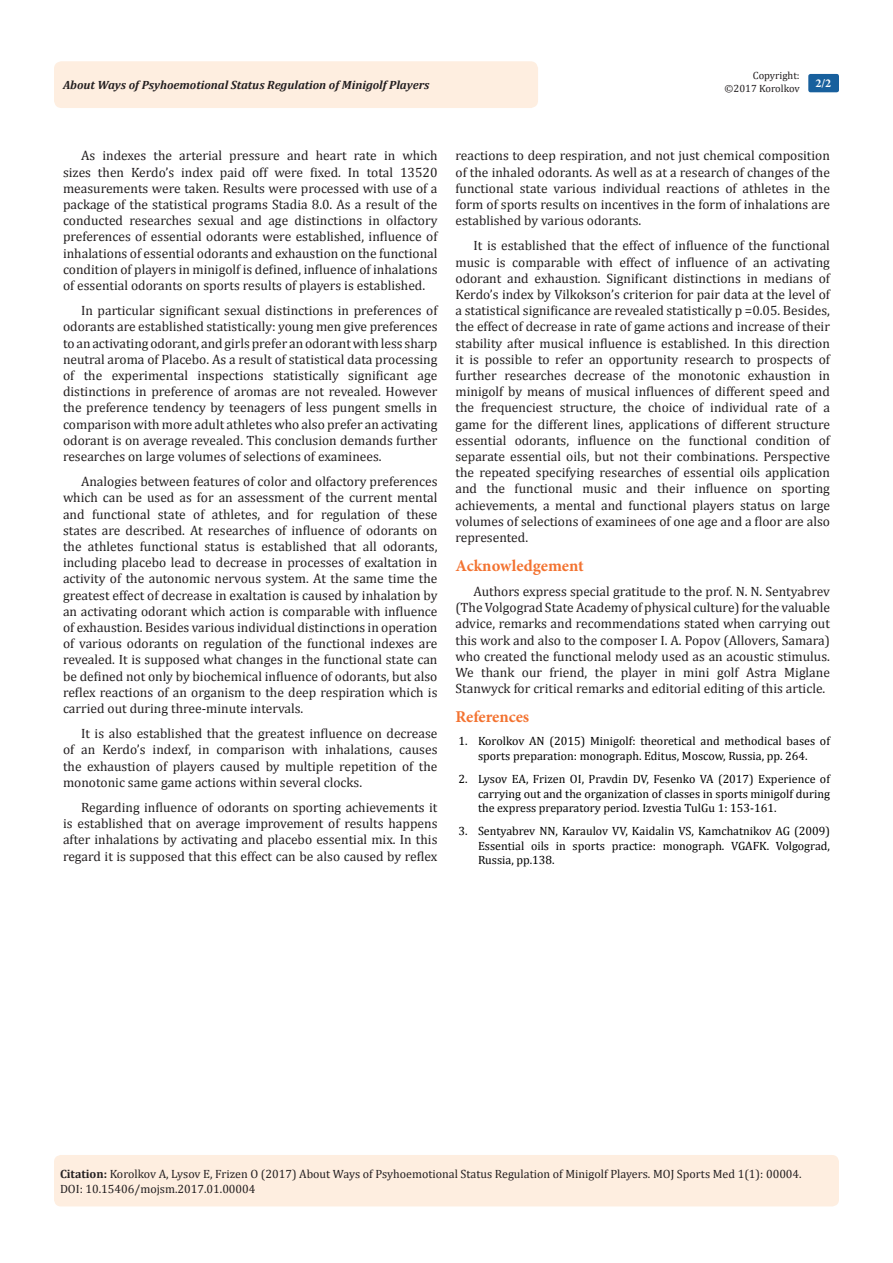
<style>
.page{position:relative;width:893px;height:1263px;background:#fff}
.page>*{position:absolute;margin:0;border:0;box-sizing:border-box;transform-origin:0 0}
.List_Paragraph{font:700 16.5px "Minion Pro";color:#f37331}
.t1{font:13.5px/16.2px "Cambria";color:#231f20;text-align:justify}
.t2{font:12px/14.4px "Cambria";color:#000;text-align:justify}
.Citation{font:12px "Cambria";color:#231f20}
.t3{font:italic 700 12px "Cambria";color:#231f20}
.t4{font:700 12px "Minion Pro";color:#fff}
.t5{font:10.5px/12.6px "Cambria";color:#231f20;text-align:right}
.s1{font-weight:700}
</style>
<div class="page">
<div style="left:54px;top:1155px;width:785px;height:51px;background:#feeee0;border-radius:7px"></div>
<div style="left:54px;top:61px;width:484px;height:47px;background:#feeee0;border-radius:8px"></div>
<div style="left:808px;top:74px;width:31px;height:18px;background:#18609d;border-radius:2px"></div>
<p class="t5" style="left:725px;top:69px;width:77px">Copyright: ©2017 Korolkov</p>
<p class="t3" style="left:63px;top:77px;width:368px">About Ways of Psyhoemotional Status Regulation of Minigolf Players</p>
<p class="t4" style="left:815px;top:75px;width:17px">2/2</p>
<p class="t1" style="left:63px;top:148px;width:376px;text-indent:18px">As indexes the arterial pressure and heart rate in which sizes then Kerdo’s index paid off were fixed. In total 13520 measurements were taken. Results were processed with use of a package of the statistical programs Stadia 8.0. As a result of the conducted researches sexual and age distinctions in olfactory preferences of essential odorants were established, influence of inhalations of essential odorants and exhaustion on the functional condition of players in minigolf is defined, influence of inhalations of essential odorants on sports results of players is established.</p>
<p class="t1" style="left:63px;top:302px;width:376px;text-indent:18px">In particular significant sexual distinctions in preferences of odorants are established statistically: young men give preferences to an activating odorant, and girls prefer an odorant with less sharp neutral aroma of Placebo. As a result of statistical data processing of the experimental inspections statistically significant age distinctions in preference of aromas are not revealed. However the preference tendency by teenagers of less pungent smells in comparison with more adult athletes who also prefer an activating odorant is on average revealed. This conclusion demands further researches on large volumes of selections of examinees.</p>
<p class="t1" style="left:63px;top:473px;width:376px;text-indent:18px">Analogies between features of color and olfactory preferences which can be used as for an assessment of the current mental and functional state of athletes, and for regulation of these states are described. At researches of influence of odorants on the athletes functional status is established that all odorants, including placebo lead to decrease in processes of exaltation in activity of the autonomic nervous system. At the same time the greatest effect of decrease in exaltation is caused by inhalation by an activating odorant which action is comparable with influence of exhaustion. Besides various individual distinctions in operation of various odorants on regulation of the functional indexes are revealed. It is supposed what changes in the functional state can be defined not only by biochemical influence of odorants, but also reflex reactions of an organism to the deep respiration which is carried out during three-minute intervals.</p>
<p class="t1" style="left:63px;top:725px;width:376px;text-indent:18px">It is also established that the greatest influence on decrease of an Kerdo’s indexf, in comparison with inhalations, causes the exhaustion of players caused by multiple repetition of the monotonic same game actions within several clocks.</p>
<p class="t1" style="left:63px;top:799px;width:376px;text-indent:18px">Regarding influence of odorants on sporting achievements it is established that on average improvement of results happens after inhalations by activating and placebo essential mix. In this regard it is supposed that this effect can be also caused by reflex</p>
<p class="t1" style="left:455px;top:148px;width:376px">reactions to deep respiration, and not just chemical composition of the inhaled odorants. As well as at a research of changes of the functional state various individual reactions of athletes in the form of sports results on incentives in the form of inhalations are established by various odorants.</p>
<p class="t1" style="left:455px;top:238px;width:376px;text-indent:18px">It is established that the effect of influence of the functional music is comparable with effect of influence of an activating odorant and exhaustion. Significant distinctions in medians of Kerdo’s index by Vilkokson’s criterion for pair data at the level of a statistical significance are revealed statistically р =0.05. Besides, the effect of decrease in rate of game actions and increase of their stability after musical influence is established. In this direction it is possible to refer an opportunity research to prospects of further researches decrease of the monotonic exhaustion in minigolf by means of musical influences of different speed and the frequenciest structure, the choice of individual rate of a game for the different lines, applications of different structure essential odorants, influence on the functional condition of separate essential oils, but not their combinations. Perspective the repeated specifying researches of essential oils application and the functional music and their influence on sporting achievements, a mental and functional players status on large volumes of selections of examinees of one age and a floor are also represented.</p>
<p class="List_Paragraph" style="left:455px;top:554px;width:130px">Acknowledgement</p>
<p class="t1" style="left:455px;top:583px;width:376px;text-indent:18px">Authors express special gratitude to the prof. N. N. Sentyabrev (The Volgograd State Academy of physical culture) for the valuable advice, remarks and recommendations stated when carrying out this work and also to the composer I. A. Popov (Allovers, Samara) who created the functional melody used as an acoustic stimulus.<br>We thank our friend, the player in mini golf Astra Miglane Stanwyck for critical remarks and editorial editing of this article.</p>
<p class="List_Paragraph" style="left:455px;top:705px;width:75px">References</p>
<p class="t2" style="left:458px;top:734px;width:373px;text-align:center">1. Korolkov AN (2015) Minigolf: theoretical and methodical bases of sports preparation: monograph. Editus, Moscow, Russia, pp. 264.</p>
<p class="t2" style="left:478px;top:772px;width:353px;text-indent:-20px">2. Lysov EA, Frizen OI, Pravdin DV, Fesenko VA (2017) Experience of carrying out and the organization of classes in sports minigolf during the express preparatory period. Izvestia TulGu 1: 153-161.</p>
<p class="t2" style="left:478px;top:824px;width:354px;text-indent:-20px">3. Sentyabrev NN, Karaulov VV, Kaidalin VS, Kamchatnikov AG (2009)<br>Essential oils in sports practice: monograph. VGAFK. Volgograd, Russia, pp.138.</p>
<p class="Citation" style="left:60px;top:1167px;width:743px"><span class="s1">Citation:</span> Korolkov A, Lysov E, Frizen O (2017) About Ways of Psyhoemotional Status Regulation of Minigolf Players. MOJ Sports Med 1(1): 00004.</p>
<p class="Citation" style="left:60px;top:1181px;width:197px">DOI: 10.15406/mojsm.2017.01.00004</p>
</div>
